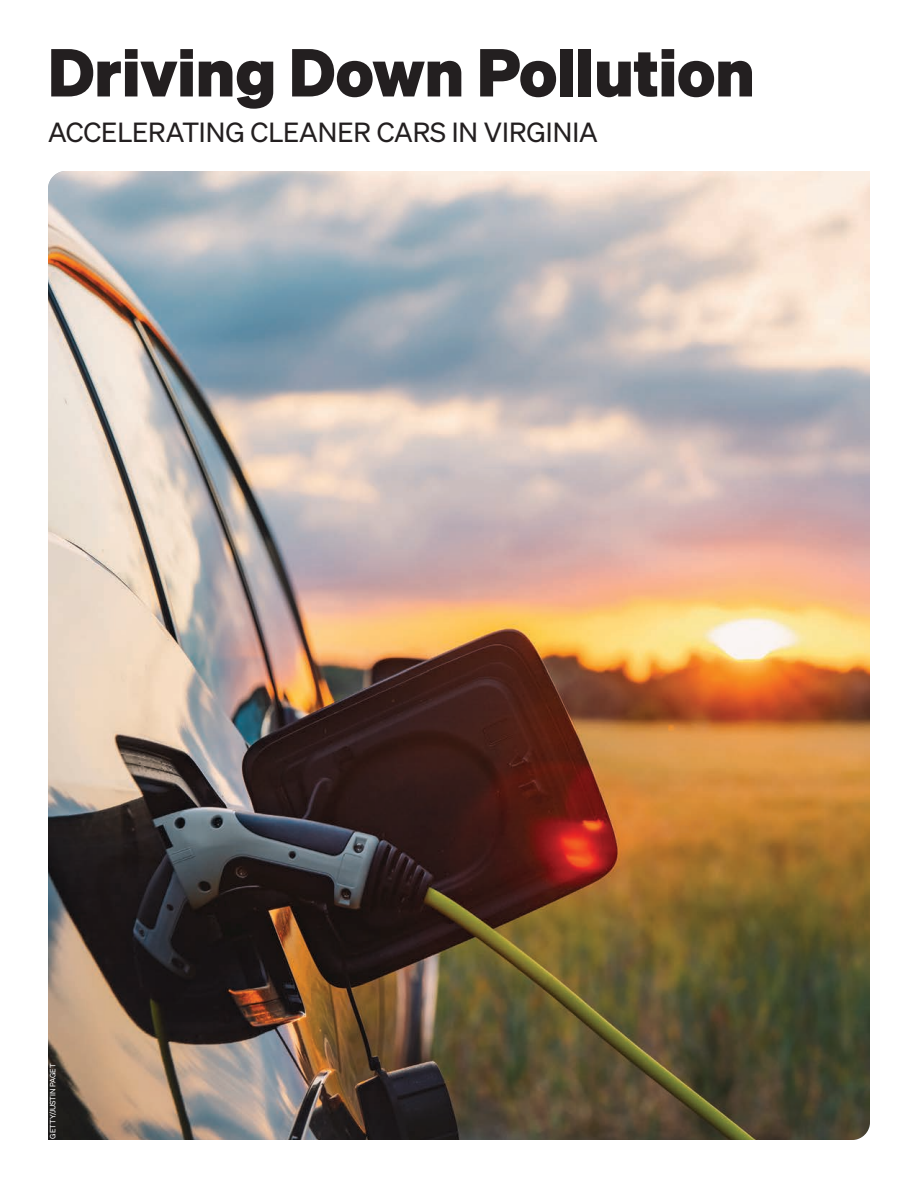
<style>
.page{position:relative;width:918px;height:1188px;background:#fff}
.page>*{position:absolute;margin:0;border:0;box-sizing:border-box;transform-origin:0 0}
.t1{font:700 66px "Sohne";color:#231f20}
.t2{font:27px "Sohne Buch";color:#231f20}
.t3{font:7.5px "Sohne Buch";color:#fff}
</style>
<div class="page">
<img style="left:48px;top:171px;width:822px;height:969px">
<h1 class="t1" style="left:48px;top:30px;width:708px">Driving Down Pollution</h1>
<p class="t2" style="left:48px;top:116px;width:551px">ACCELERATING CLEANER CARS IN VIRGINIA</p>
<p class="t3" style="left:48px;top:1138px;width:76px;rotate:-90deg">GETTY/JUSTIN PAGET</p>
</div>
